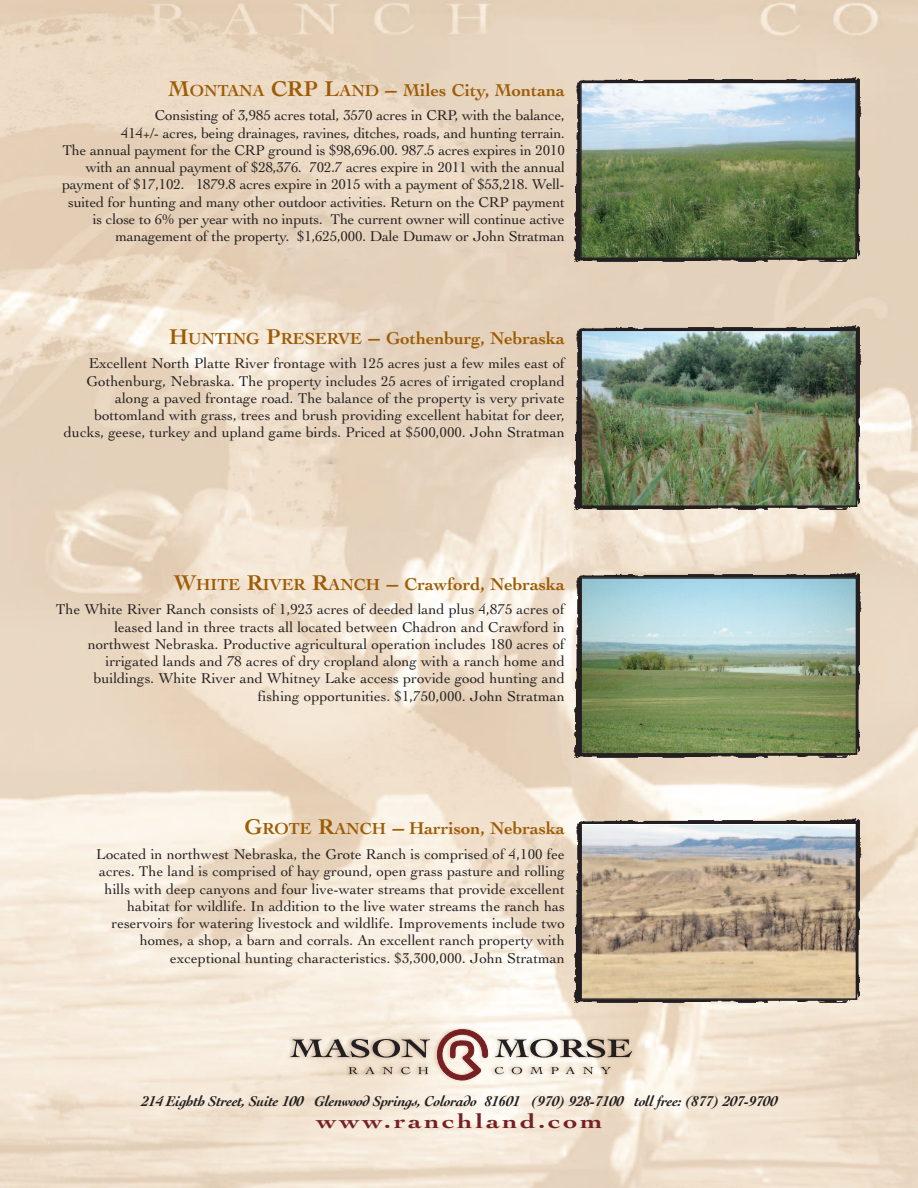
<style>
.page{position:relative;width:918px;height:1188px;background:#fff}
.page>*{position:absolute;margin:0;border:0;box-sizing:border-box;transform-origin:0 0}
.t1{font:700 21px "Cochin";letter-spacing:.105em;color:#762023;scale:1.3 1}
.t2{font:700 18px "Cochin";color:#9d5c06}
.t3{font:15px/17.2px "Cochin";color:#231f20;text-align:right}
.t4{font:italic 700 15px "Cochin";letter-spacing:-.025em;color:#231f20}
.s1{font-size:22.5px}
.s2{font-size:16.8px}
</style>
<div class="page">
<img style="left:0;top:0;width:918px;height:1188px">
<img style="left:571px;top:321px;width:305px;height:197px">
<img style="left:571px;top:569px;width:305px;height:196px">
<img style="left:571px;top:814px;width:305px;height:196px">
<img style="left:571px;top:74px;width:305px;height:196px">
<img style="left:583px;top:333px;width:271px;height:171px">
<div style="left:580px;top:330px;width:277px;height:177px;border:2px solid #231f20"></div>
<svg style="left:583px;top:580px;width:271px;height:172px;background:#92ad93"></svg>
<div style="left:580px;top:577px;width:277px;height:178px;border:2px solid #231f20"></div>
<img style="left:583px;top:825px;width:271px;height:172px">
<div style="left:580px;top:822px;width:277px;height:178px;border:2px solid #231f20"></div>
<svg style="left:583px;top:85px;width:271px;height:171px;background:#83997f"></svg>
<div style="left:580px;top:82px;width:277px;height:177px;border:2px solid #231f20"></div>
<svg style="left:382px;top:1067px;width:11px;height:7px"></svg>
<svg style="left:401px;top:1067px;width:9px;height:7px"></svg>
<svg style="left:418px;top:1067px;width:11px;height:7px"></svg>
<svg style="left:495px;top:1067px;width:9px;height:7px"></svg>
<svg style="left:530px;top:1067px;width:13px;height:7px"></svg>
<svg style="left:583px;top:1067px;width:11px;height:7px"></svg>
<svg style="left:601px;top:1067px;width:10px;height:7px"></svg>
<svg style="left:348px;top:1067px;width:10px;height:7px"></svg>
<svg style="left:365px;top:1067px;width:10px;height:7px"></svg>
<svg style="left:512px;top:1067px;width:10px;height:7px"></svg>
<svg style="left:551px;top:1067px;width:8px;height:7px"></svg>
<svg style="left:565px;top:1067px;width:10px;height:7px"></svg>
<svg style="left:290px;top:1039px;width:140px;height:19px;background:#a99d91"></svg>
<svg style="left:495px;top:1039px;width:137px;height:19px;background:#a69e95"></svg>
<svg style="left:437px;top:1030px;width:51px;height:50px;background:#c19993"></svg>
<p class="t2" style="left:169px;top:79px;width:398px"><span class="s1">M</span><span class="s2">ONTANA</span> <span class="s1">CRP L</span><span class="s2">AND</span> <span class="s1">–</span> Miles City, Montana</p>
<p class="t3" style="left:62px;top:107px;width:504px">Consisting of 3,985 acres total, 3570 acres in CRP, with the balance,<br>414+/- acres, being drainages, ravines, ditches, roads, and hunting terrain.<br>The annual payment for the CRP ground is $98,696.00. 987.5 acres expires in 2010 with an annual payment of $28,376. 702.7 acres expire in 2011 with the annual payment of $17,102. 1879.8 acres expire in 2015 with a payment of $53,218. Well&shy;suited for hunting and many other outdoor activities. Return on the CRP payment is close to 6% per year with no inputs. The current owner will continue active management of the property. $1,625,000. Dale Dumaw or John Stratman</p>
<p class="t2" style="left:169px;top:327px;width:397px"><span class="s1">H</span><span class="s2">UNTING</span> <span class="s1">P</span><span class="s2">RESERVE</span> <span class="s1">–</span> Gothenburg, Nebraska</p>
<p class="t3" style="left:64px;top:355px;width:503px">Excellent North Platte River frontage with 125 acres just a few miles east of Gothenburg, Nebraska. The property includes 25 acres of irrigated cropland along a paved frontage road. The balance of the property is very private bottomland with grass, trees and brush providing excellent habitat for deer, ducks, geese, turkey and upland game birds. Priced at $500,000. John Stratman</p>
<p class="t2" style="left:174px;top:573px;width:393px"><span class="s1">W</span><span class="s2">HITE</span> <span class="s1">R</span><span class="s2">IVER</span> <span class="s1">R</span><span class="s2">ANCH</span> <span class="s1">–</span> Crawford, Nebraska</p>
<p class="t3" style="left:56px;top:601px;width:511px">The White River Ranch consists of 1,923 acres of deeded land plus 4,875 acres of leased land in three tracts all located between Chadron and Crawford in northwest Nebraska. Productive agricultural operation includes 180 acres of irrigated lands and 78 acres of dry cropland along with a ranch home and buildings. White River and Whitney Lake access provide good hunting and fishing opportunities. $1,750,000. John Stratman</p>
<p class="t2" style="left:244px;top:818px;width:322px"><span class="s1">G</span><span class="s2">ROTE</span> <span class="s1">R</span><span class="s2">ANCH</span> <span class="s1">–</span> Harrison, Nebraska</p>
<p class="t3" style="left:96px;top:846px;width:470px">Located in northwest Nebraska, the Grote Ranch is comprised of 4,100 fee acres. The land is comprised of hay ground, open grass pasture and rolling hills with deep canyons and four live-water streams that provide excellent habitat for wildlife. In addition to the live water streams the ranch has reservoirs for watering livestock and wildlife. Improvements include two homes, a shop, a barn and corrals. An excellent ranch property with exceptional hunting characteristics. $3,300,000. John Stratman</p>
<p class="t4" style="left:141px;top:1092px;width:638px">214 Eighth Street, Suite 100 Glenwood Springs, Colorado 81601 (970) 928-7100 toll free: (877) 207-9700</p>
<h1 class="t1" style="left:316px;top:1109px;width:222px">www.ranchland.com</h1>
</div>
